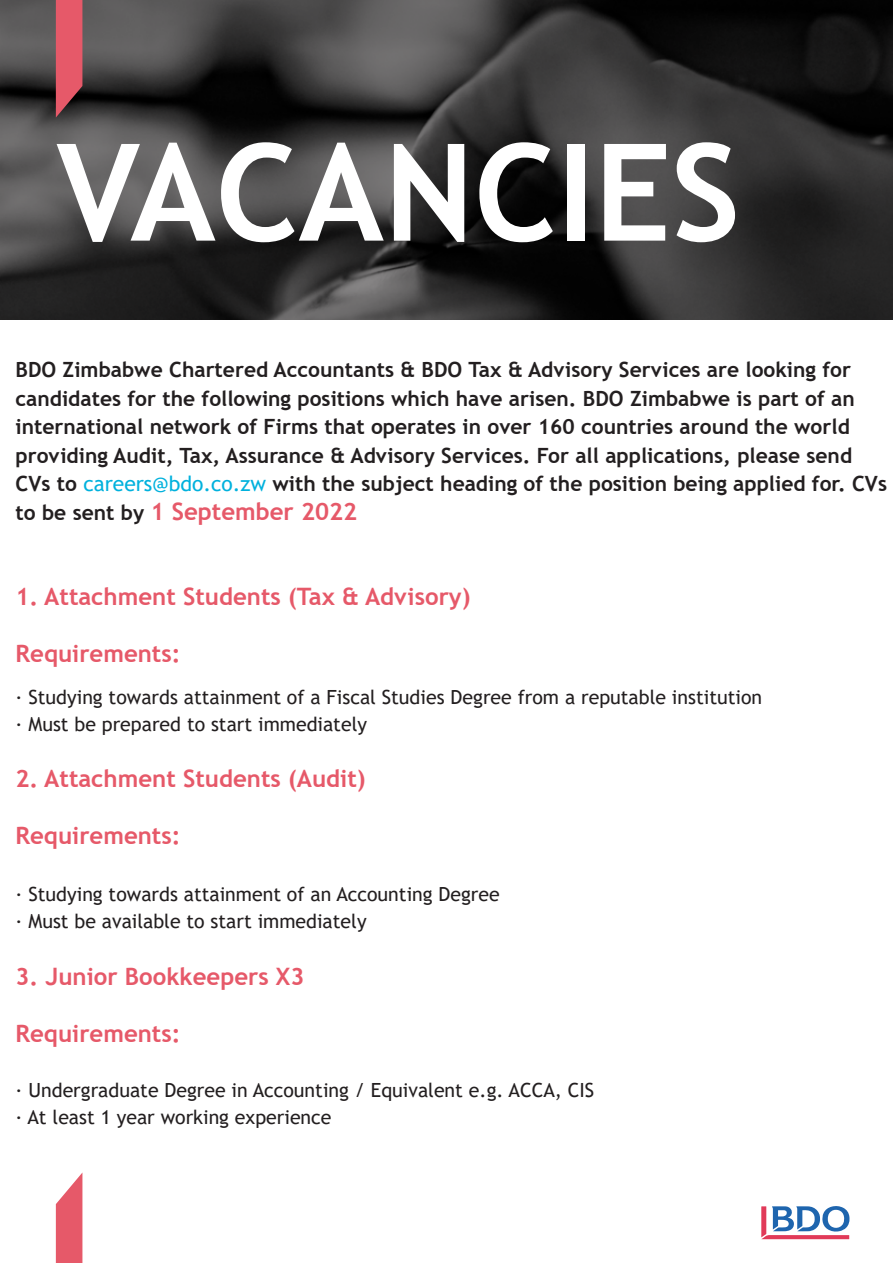
<style>
.page{position:relative;width:893px;height:1263px;background:#fff}
.page>*{position:absolute;margin:0;border:0;box-sizing:border-box;transform-origin:0 0}
.t1{font:700 135.15px "Trebuchet MS";color:#fff}
.t2{font:700 24px "Trebuchet MS";color:#e65969}
.t3{font:700 21px/28.5px "Trebuchet MS";color:#231f20}
.t4{font:19.5px/27px "Trebuchet MS";color:#231f20}
.s1{font-weight:400;color:#00b1dd}
.s2{font-size:21px;color:#231f20}
</style>
<div class="page">
<svg style="left:0;top:0;width:893px;height:320px;background:#343334"></svg>
<svg style="left:56px;top:0;width:26px;height:118px;background:#cb515f"></svg>
<svg style="left:56px;top:1173px;width:26px;height:90px"></svg>
<svg style="left:761px;top:1206px;width:88px;height:33px"></svg>
<h1 class="t1" style="left:56px;top:108px;width:685px">VACANCIES</h1>
<p class="t3" style="left:16px;top:355px;width:873px">BDO Zimbabwe Chartered Accountants &amp; BDO Tax &amp; Advisory Services are looking for candidates for the following positions which have arisen. BDO Zimbabwe is part of an international network of Firms that operates in over 160 countries around the world providing Audit, Tax, Assurance &amp; Advisory Services. For all applications, please send CVs to <span class="s1">careers@bdo.co.zw</span> with the subject heading of the position being applied for. CVs</p>
<p class="t2" style="left:16px;top:496px;width:343px"><span class="s2">to be sent by</span> 1 September 2022</p>
<p class="t2" style="left:16px;top:582px;width:457px">1. Attachment Students (Tax &amp; Advisory)</p>
<p class="t2" style="left:16px;top:639px;width:167px">Requirements:</p>
<p class="t4" style="left:16px;top:684px;width:748px">· Studying towards attainment of a Fiscal Studies Degree from a reputable institution · Must be prepared to start immediately</p>
<p class="t2" style="left:16px;top:763px;width:352px">2. Attachment Students (Audit)</p>
<p class="t2" style="left:16px;top:820px;width:167px">Requirements:</p>
<p class="t4" style="left:16px;top:880px;width:486px">· Studying towards attainment of an Accounting Degree · Must be available to start immediately</p>
<p class="t2" style="left:16px;top:961px;width:290px">3. Junior Bookkeepers X3</p>
<p class="t2" style="left:16px;top:1018px;width:167px">Requirements:</p>
<p class="t4" style="left:16px;top:1077px;width:580px">· Undergraduate Degree in Accounting / Equivalent e.g. ACCA, CIS · At least 1 year working experience</p>
</div>
